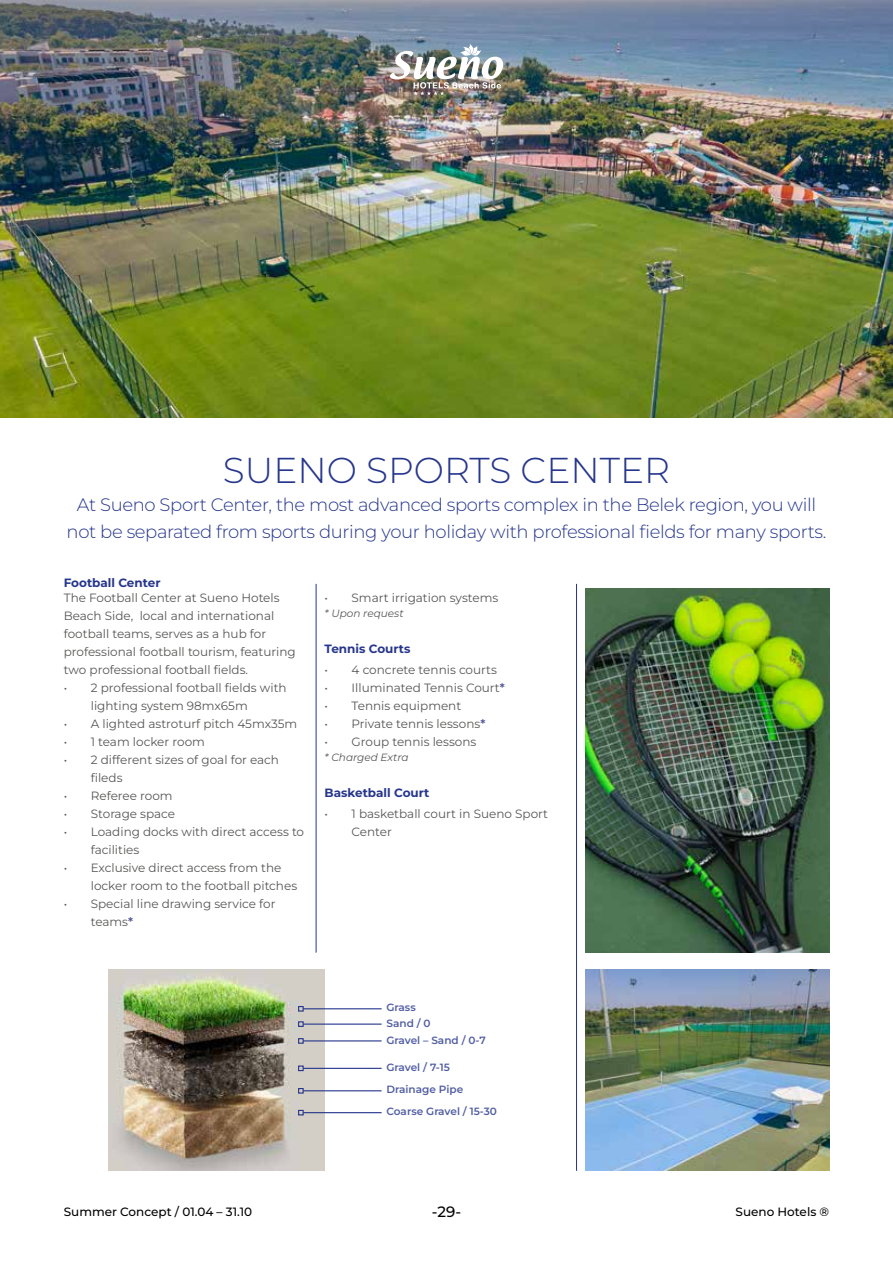
<style>
.page{position:relative;width:893px;height:1263px;background:#fff}
.page>*{position:absolute;margin:0;border:0;box-sizing:border-box;transform-origin:0 0}
.t1{font:300 36px "Montserrat";color:#26368c}
.t2{font:300 18px/27.6px "Montserrat";letter-spacing:-.02em;color:#26368c;text-align:center}
.t3{font:500 15px "Montserrat";color:#000}
.t4{font:12px/18px "Montserrat";color:#575756}
.t5{font:700 12px "Montserrat";color:#26368c}
.t6{font:500 12px "Montserrat";color:#000}
.t7{font:600 10.5px/15.3px "Montserrat";color:#525ea3}
.t8{font:italic 10.5px "Montserrat";color:#575756}
.s1{font-weight:600;color:#505398}
</style>
<div class="page">
<img style="left:0;top:170px;width:893px;height:248px">
<img style="left:585px;top:589px;width:244px;height:364px">
<img style="left:585px;top:969px;width:244px;height:202px">
<img style="left:0;top:0;width:893px;height:170px">
<hr style="left:316px;top:584px;width:1px;height:369px;background:#26368c">
<hr style="left:576px;top:584px;width:1px;height:587px;background:#26368c">
<img style="left:109px;top:969px;width:216px;height:202px">
<img style="left:390px;top:44px;width:113px;height:51px">
<hr style="left:303px;top:1008px;width:79px;height:1px;background:#26368c">
<svg style="left:298px;top:1006px;width:6px;height:5px"></svg>
<hr style="left:303px;top:1023px;width:79px;height:2px;background:#26368c">
<svg style="left:298px;top:1021px;width:6px;height:6px"></svg>
<hr style="left:303px;top:1040px;width:79px;height:1px;background:#26368c">
<svg style="left:298px;top:1038px;width:6px;height:6px"></svg>
<hr style="left:303px;top:1068px;width:79px;height:1px;background:#26368c">
<svg style="left:298px;top:1065px;width:6px;height:6px"></svg>
<hr style="left:303px;top:1112px;width:79px;height:1px;background:#26368c">
<svg style="left:298px;top:1110px;width:6px;height:5px"></svg>
<hr style="left:303px;top:1090px;width:79px;height:1px;background:#26368c">
<svg style="left:298px;top:1088px;width:6px;height:5px"></svg>
<h1 class="t1" style="left:223px;top:446px;width:449px">SUENO SPORTS CENTER</h1>
<h2 class="t2" style="left:67px;top:490px;width:761px">At Sueno Sport Center, the most advanced sports complex in the Belek region, you will not be separated from sports during your holiday with professional fields for many sports.</h2>
<p class="t5" style="left:64px;top:574px;width:98px">Football Center</p>
<p class="t4" style="left:64px;top:588px;width:233px">The Football Center at Sueno Hotels Beach Side, local and international football teams, serves as a hub for professional football tourism, featuring two professional football fields.</p>
<p class="t4" style="left:91px;top:678px;width:197px;text-indent:-27px">• 2 professional football fields with lighting system 98mx65m</p>
<p class="t4" style="left:64px;top:714px;width:235px">• A lighted astroturf pitch 45mx35m</p>
<p class="t4" style="left:64px;top:732px;width:143px">• 1 team locker room</p>
<p class="t4" style="left:91px;top:750px;width:190px;text-indent:-27px">• 2 different sizes of goal for each fileds</p>
<p class="t4" style="left:64px;top:786px;width:110px">• Referee room</p>
<p class="t4" style="left:64px;top:804px;width:113px">• Storage space</p>
<p class="t4" style="left:91px;top:822px;width:215px;text-indent:-27px">• Loading docks with direct access to facilities</p>
<p class="t4" style="left:91px;top:858px;width:208px;text-indent:-27px">• Exclusive direct access from the locker room to the football pitches</p>
<p class="t4" style="left:91px;top:894px;width:186px;text-indent:-27px">• Special line drawing service for teams<span class="s1">*</span></p>
<p class="t4" style="left:325px;top:588px;width:175px">• Smart irrigation systems</p>
<p class="t8" style="left:325px;top:606px;width:80px">* Upon request</p>
<p class="t5" style="left:325px;top:640px;width:87px">Tennis Courts</p>
<p class="t4" style="left:325px;top:660px;width:174px">• 4 concrete tennis courts</p>
<p class="t4" style="left:325px;top:678px;width:182px">• Illuminated Tennis Court<span class="s1">*</span></p>
<p class="t4" style="left:325px;top:696px;width:138px">• Tennis equipment</p>
<p class="t4" style="left:325px;top:714px;width:162px">• Private tennis lessons<span class="s1">*</span></p>
<p class="t4" style="left:325px;top:732px;width:153px">• Group tennis lessons</p>
<p class="t8" style="left:325px;top:750px;width:85px">* Charged Extra</p>
<p class="t5" style="left:325px;top:784px;width:106px">Basketball Court</p>
<p class="t4" style="left:352px;top:804px;width:198px;text-indent:-27px">• 1 basketball court in Sueno Sport<br>Center</p>
<p class="t7" style="left:386px;top:999px;width:46px">Grass<br>Sand / 0</p>
<p class="t7" style="left:386px;top:1032px;width:101px">Gravel – Sand / 0-7</p>
<p class="t7" style="left:386px;top:1059px;width:65px">Gravel / 7-15</p>
<p class="t7" style="left:386px;top:1103px;width:112px">Coarse Gravel / 15-30</p>
<p class="t7" style="left:386px;top:1081px;width:78px">Drainage Pipe</p>
<p class="t6" style="left:64px;top:1203px;width:190px">Summer Concept / 01.04 – 31.10</p>
<p class="t3" style="left:432px;top:1201px;width:31px">-29-</p>
<p class="t6" style="left:736px;top:1203px;width:95px">Sueno Hotels ®</p>
</div>
